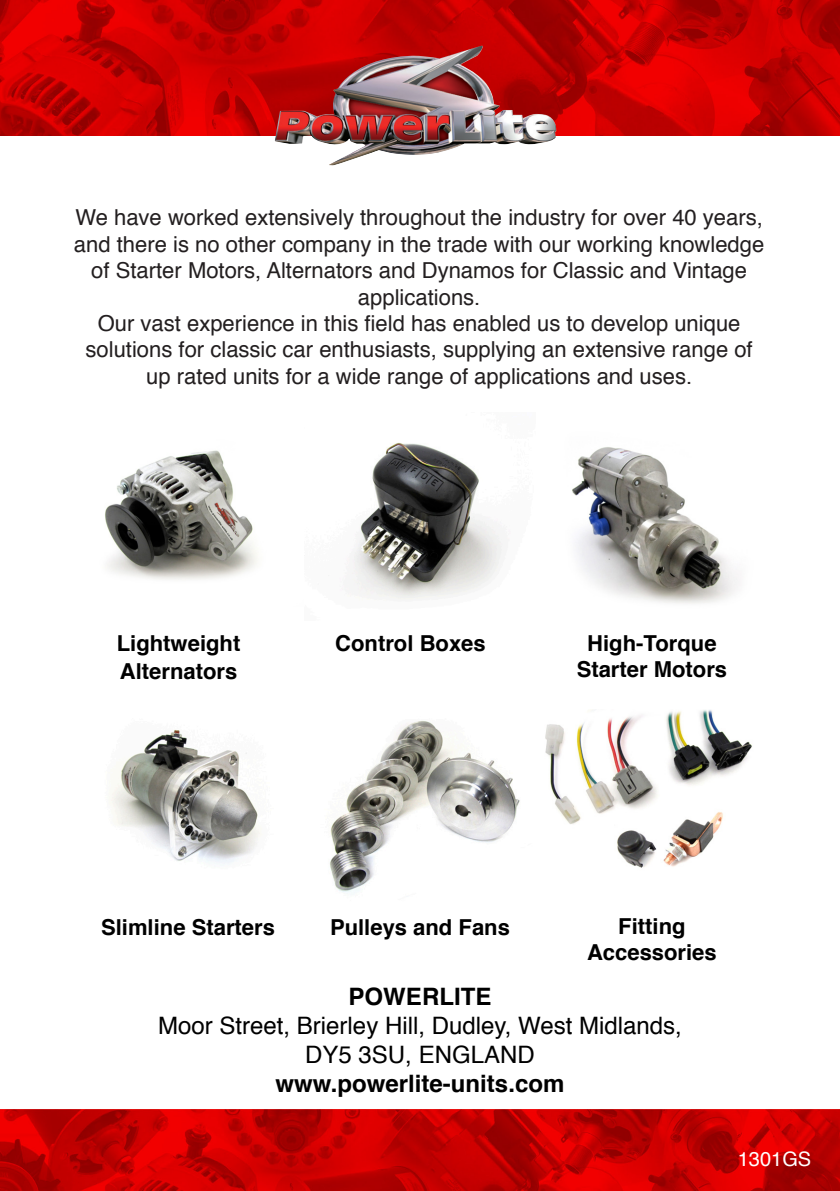
<style>
.page{position:relative;width:840px;height:1191px;background:#fff}
.page>*{position:absolute;margin:0;border:0;box-sizing:border-box;transform-origin:0 0}
.t1{font:24px "Helvetica";color:#000}
.t2{font:700 24px "Helvetica";color:#000}
.t3{font:22px/26.4px "Helvetica";color:#231f20;text-align:center}
.t4{font:700 22px "Helvetica";color:#000}
.t5{font:20px "Helvetica";color:#fff}
</style>
<div class="page">
<img style="left:0;top:1109px;width:839px;height:82px">
<img style="left:0;top:0;width:839px;height:135px">
<img style="left:274px;top:46px;width:282px;height:119px">
<img style="left:105px;top:450px;width:152px;height:130px">
<img style="left:110px;top:721px;width:410px;height:172px">
<img style="left:572px;top:447px;width:166px;height:157px">
<img style="left:328px;top:442px;width:176px;height:158px">
<img style="left:545px;top:710px;width:207px;height:158px">
<p class="t3" style="left:74px;top:205px;width:691px">We have worked extensively throughout the industry for over 40 years, and there is no other company in the trade with our working knowledge of Starter Motors, Alternators and Dynamos for Classic and Vintage applications.</p>
<p class="t3" style="left:85px;top:311px;width:668px">Our vast experience in this field has enabled us to develop unique solutions for classic car enthusiasts, supplying an extensive range of up rated units for a wide range of applications and uses.</p>
<p class="t4" style="left:117px;top:625px;width:125px">Lightweight</p>
<p class="t4" style="left:120px;top:654px;width:119px">Alternators</p>
<p class="t4" style="left:335px;top:625px;width:152px">Control Boxes</p>
<p class="t4" style="left:587px;top:625px;width:131px">High-Torque</p>
<p class="t4" style="left:576px;top:651px;width:152px">Starter Motors</p>
<p class="t4" style="left:101px;top:910px;width:175px">Slimline Starters</p>
<p class="t4" style="left:330px;top:910px;width:181px">Pulleys and Fans</p>
<p class="t4" style="left:618px;top:908px;width:69px">Fitting</p>
<p class="t4" style="left:586px;top:934px;width:131px">Accessories</p>
<p class="t2" style="left:348px;top:977px;width:144px">POWERLITE</p>
<p class="t1" style="left:158px;top:1007px;width:525px">Moor Street, Brierley Hill, Dudley, West Midlands,</p>
<p class="t1" style="left:305px;top:1036px;width:231px">DY5 3SU, ENGLAND</p>
<p class="t2" style="left:275px;top:1064px;width:290px">www.powerlite-units.com</p>
<p class="t5" style="left:737px;top:1143px;width:75px">1301GS</p>
</div>
